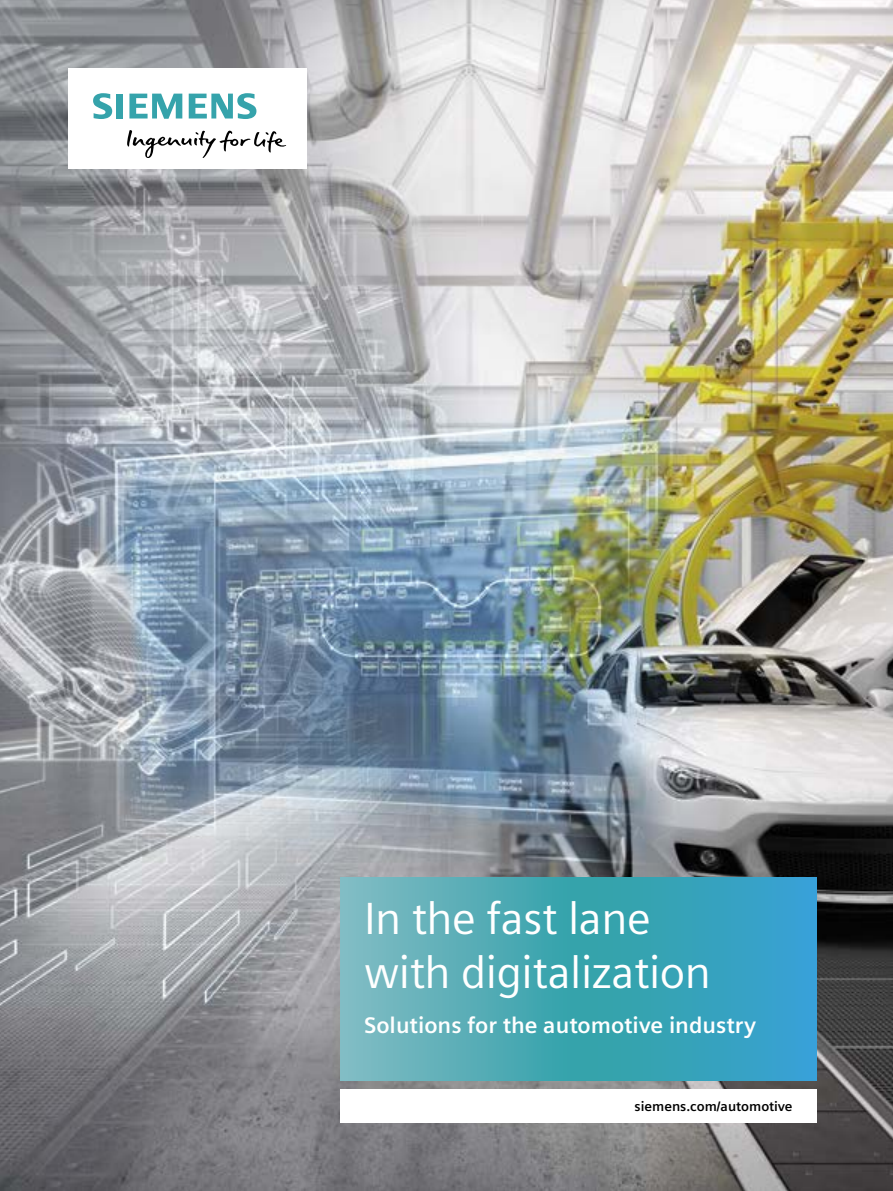
<style>
.page{position:relative;width:893px;height:1191px;background:#fff}
.page>*{position:absolute;margin:0;border:0;box-sizing:border-box;transform-origin:0 0}
.t1{font:45px/54px "Siemens Sans Global";letter-spacing:-.01em;color:#fff}
.t2{font:700 22.5px "Siemens Sans Global";color:#fff}
.t3{font:700 13.5px "Siemens Sans Global";color:#000}
</style>
<div class="page">
<img style="left:0;top:0;width:893px;height:1191px">
<svg style="left:340px;top:877px;width:476px;height:203px;background:#49a8ba"></svg>
<div style="left:340px;top:1089px;width:476px;height:34px;background:#fff"></div>
<div style="left:68px;top:68px;width:238px;height:101px;background:#fff"></div>
<svg style="left:127px;top:130px;width:159px;height:28px"></svg>
<svg style="left:93px;top:93px;width:30px;height:26px"></svg>
<svg style="left:129px;top:94px;width:53px;height:25px"></svg>
<svg style="left:189px;top:93px;width:67px;height:26px"></svg>
<h1 class="t1" style="left:364px;top:893px;width:349px">In the fast lane with digitalization</h1>
<p class="t2" style="left:364px;top:1012px;width:394px">Solutions for the automotive industry</p>
<p class="t3" style="left:635px;top:1098px;width:160px">siemens.com/automotive</p>
</div>
